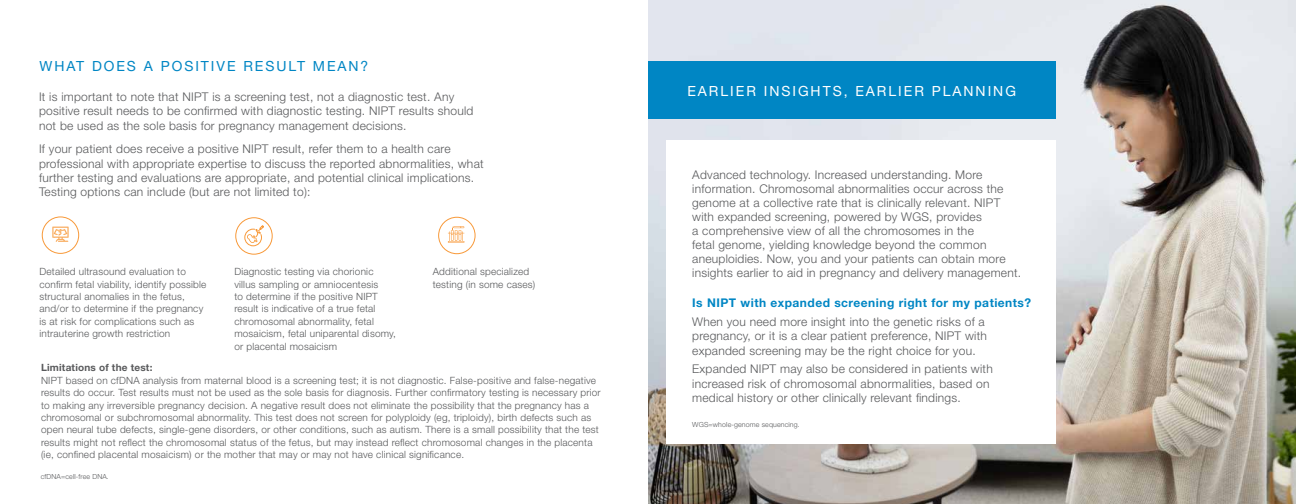
<style>
.page{position:relative;width:1296px;height:504px;background:#fff}
.page>*{position:absolute;margin:0;border:0;box-sizing:border-box;transform-origin:0 0}
.t1{font:14px "Helvetica Neue LT Std";letter-spacing:.14em;color:#fff}
.t2{font:14px "Helvetica Neue LT Std";letter-spacing:.14em;color:#0086c4}
.t3{font:300 12px/14.4px "Helvetica Neue LT Std";letter-spacing:.02em;color:#58595b}
.t4{font:700 12px "Helvetica Neue LT Std";letter-spacing:.04em;color:#0086c4}
.t5{font:300 10px/12.4px "Helvetica Neue LT Std";letter-spacing:.02em;color:#58595b}
.t6{font:700 10px "Helvetica Neue LT Std";letter-spacing:.02em;color:#58595b}
.t7{font:300 7px "Helvetica Neue LT Std";letter-spacing:.02em;color:#58595b}
</style>
<div class="page">
<img style="left:648px;top:0;width:648px;height:504px">
<div style="left:666px;top:140px;width:390px;height:304px;background:#fff"></div>
<div style="left:42px;top:216px;width:37px;height:38px;border:1px solid #f89939;border-radius:50%"></div>
<svg style="left:52px;top:227px;width:17px;height:15px"></svg>
<div style="left:235px;top:217px;width:38px;height:38px;border:1px solid #f89939;border-radius:50%"></div>
<svg style="left:244px;top:225px;width:20px;height:22px"></svg>
<div style="left:438px;top:217px;width:38px;height:37px;border:1px solid #f89939;border-radius:50%"></div>
<svg style="left:448px;top:226px;width:16px;height:17px"></svg>
<div style="left:648px;top:61px;width:408px;height:58px;background:#0086c4"></div>
<h1 class="t2" style="left:39px;top:58px;width:331px">WHAT DOES A POSITIVE RESULT MEAN?</h1>
<p class="t3" style="left:39px;top:89px;width:436px">It is important to note that NIPT is a screening test, not a diagnostic test. Any positive result needs to be confirmed with diagnostic testing. NIPT results should not be used as the sole basis for pregnancy management decisions.</p>
<p class="t3" style="left:39px;top:142px;width:446px">If your patient does receive a positive NIPT result, refer them to a health care professional with appropriate expertise to discuss the reported abnormalities, what further testing and evaluations are appropriate, and potential clinical implications.<br>Testing options can include (but are not limited to):</p>
<p class="t5" style="left:39px;top:265px;width:169px">Detailed ultrasound evaluation to confirm fetal viability, identify possible structural anomalies in the fetus, and/or to determine if the pregnancy is at risk for complications such as intrauterine growth restriction</p>
<p class="t5" style="left:234px;top:265px;width:163px">Diagnostic testing via chorionic villus sampling or amniocentesis<br>to determine if the positive NIPT result is indicative of a true fetal chromosomal abnormality, fetal mosaicism, fetal uniparental disomy, or placental mosaicism</p>
<p class="t6" style="left:41px;top:362px;width:113px">Limitations of the test:</p>
<p class="t5" style="left:41px;top:374px;width:561px">NIPT based on cfDNA analysis from maternal blood is a screening test; it is not diagnostic. False-positive and false-negative results do occur. Test results must not be used as the sole basis for diagnosis. Further confirmatory testing is necessary prior to making any irreversible pregnancy decision. A negative result does not eliminate the possibility that the pregnancy has a chromosomal or subchromosomal abnormality. This test does not screen for polyploidy (eg, triploidy), birth defects such as open neural tube defects, single-gene disorders, or other conditions, such as autism. There is a small possibility that the test results might not reflect the chromosomal status of the fetus, but may instead reflect chromosomal changes in the placenta (ie, confined placental mosaicism) or the mother that may or may not have clinical significance.</p>
<p class="t5" style="left:433px;top:265px;width:104px">Additional specialized testing (in some cases)</p>
<p class="t7" style="left:41px;top:473px;width:70px">cfDNA=cell-free DNA.</p>
<h1 class="t1" style="left:687px;top:83px;width:330px">EARLIER INSIGHTS, EARLIER PLANNING</h1>
<p class="t3" style="left:692px;top:167px;width:330px;line-height:14px">Advanced technology. Increased understanding. More information. Chromosomal abnormalities occur across the genome at a collective rate that is clinically relevant. NIPT with expanded screening, powered by WGS, provides<br>a comprehensive view of all the chromosomes in the<br>fetal genome, yielding knowledge beyond the common aneuploidies. Now, you and your patients can obtain more insights earlier to aid in pregnancy and delivery management.</p>
<p class="t4" style="left:692px;top:295px;width:340px">Is NIPT with expanded screening right for my patients?</p>
<p class="t3" style="left:692px;top:314px;width:296px">When you need more insight into the genetic risks of a pregnancy, or it is a clear patient preference, NIPT with expanded screening may be the right choice for you.</p>
<p class="t3" style="left:692px;top:362px;width:302px">Expanded NIPT may also be considered in patients with increased risk of chromosomal abnormalities, based on medical history or other clinically relevant findings.</p>
<p class="t7" style="left:692px;top:420px;width:109px">WGS=whole-genome sequencing.</p>
</div>
